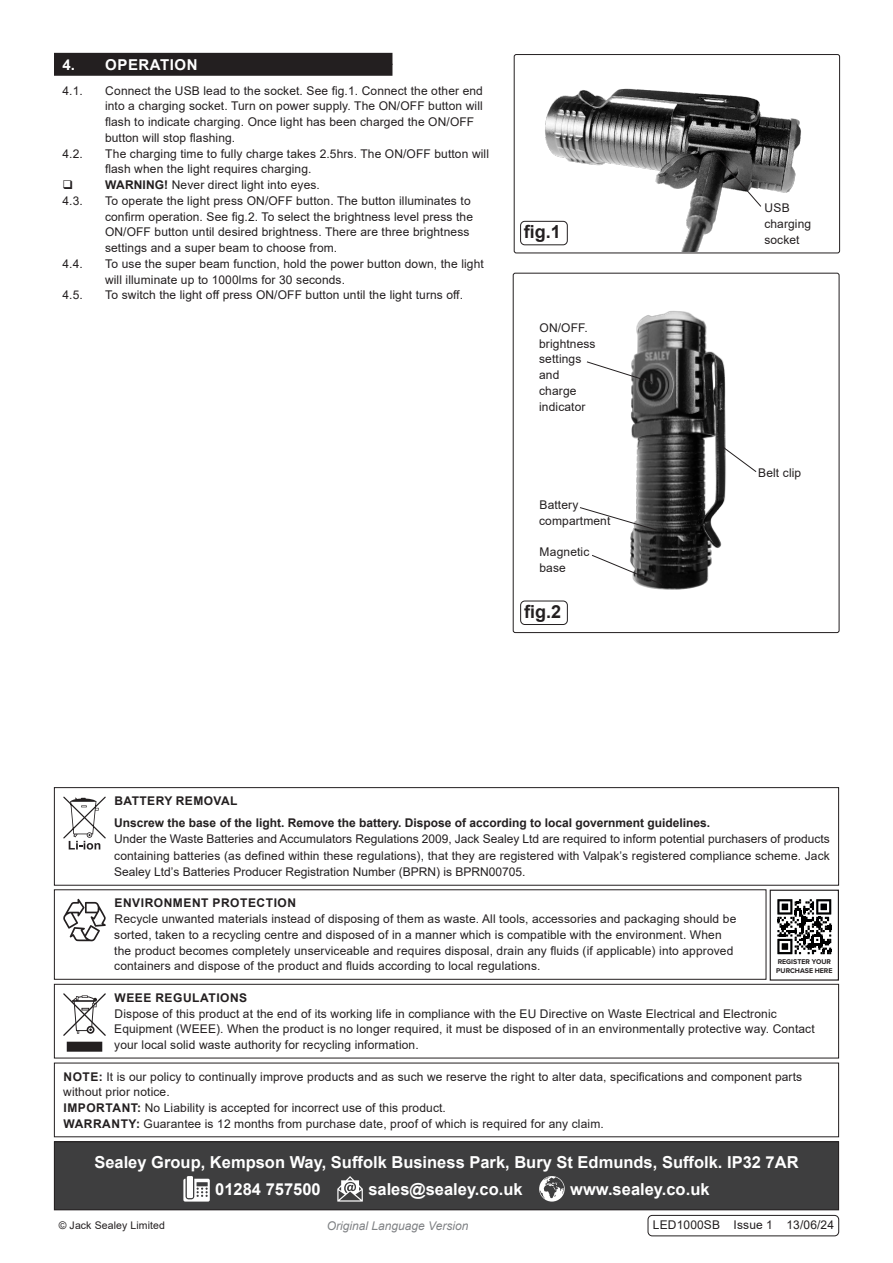
<style>
.page{position:relative;width:893px;height:1263px;background:#fff}
.page>*{position:absolute;margin:0;border:0;box-sizing:border-box;transform-origin:0 0}
.t1{font:700 18px "Arial";color:#231f20}
.t2{font:700 16.5px "Arial";color:#fff}
.t3{font:700 15px "Arial";letter-spacing:.035em;color:#fff}
.Body{font:12px/15.8px "Arial";letter-spacing:.01em;color:#231f20}
.Battery_Removal_Li-ion_Body{font:12px/16.5px "Arial";color:#231f20;text-align:justify}
.Body-2{font:700 12px "Arial";color:#231f20}
.Body-3{font:700 12px "Arial";letter-spacing:.045em;color:#231f20}
.t4{font:italic 12px "Arial";color:#808285}
.Body__Footer{font:12px "Arial";letter-spacing:.01em;color:#231f20}
.Battery_Removal_Li-ion_Header{font:700 12px "Arial";letter-spacing:.035em;color:#231f20}
.Body__Justified__7pt{font:10.5px "Arial";letter-spacing:.01em;color:#231f20}
.t5{font:700 7.2px/8.2px "Proxima Nova";color:#231f20}
.s1{font-weight:700}
</style>
<div class="page">
<div style="left:54px;top:64px;width:338px;height:12px;background:#231f20"></div>
<div style="left:54px;top:53px;width:338px;height:12px;background:#231f20"></div>
<img style="left:520px;top:88px;width:281px;height:163px">
<div style="left:514px;top:54px;width:326px;height:199px;border:1px solid #231f20;border-radius:2px"></div>
<div style="left:54px;top:787px;width:785px;height:98px;border:1px solid #231f20"></div>
<svg style="left:63px;top:797px;width:43px;height:53px"></svg>
<div style="left:54px;top:1142px;width:785px;height:68px;background:#3e3e3f"></div>
<svg style="left:183px;top:1179px;width:27px;height:22px"></svg>
<div style="left:187px;top:1176px;width:6px;height:22px;background:#fff"></div>
<svg style="left:337px;top:1176px;width:26px;height:25px"></svg>
<svg style="left:539px;top:1176px;width:26px;height:25px"></svg>
<div style="left:54px;top:1141px;width:785px;height:69px;border:1px solid #231f20"></div>
<div style="left:54px;top:984px;width:785px;height:74px;border:1px solid #231f20"></div>
<div style="left:68px;top:1042px;width:34px;height:9px;background:#231f20"></div>
<div style="left:67px;top:1042px;width:35px;height:10px;border:2px solid #231f20"></div>
<svg style="left:63px;top:993px;width:43px;height:43px"></svg>
<div style="left:54px;top:889px;width:712px;height:91px;border:1px solid #231f20"></div>
<svg style="left:63px;top:899px;width:43px;height:42px"></svg>
<div style="left:521px;top:221px;width:46px;height:24px;background:#fff;border-radius:4px"></div>
<div style="left:520px;top:221px;width:48px;height:24px;border:1px solid #231f20;border-radius:4px"></div>
<img style="left:563px;top:311px;width:163px;height:292px">
<div style="left:513px;top:273px;width:326px;height:360px;border:1px solid #231f20;border-radius:2px"></div>
<svg style="left:721px;top:446px;width:36px;height:27px"></svg>
<svg style="left:586px;top:361px;width:67px;height:22px"></svg>
<svg style="left:579px;top:507px;width:79px;height:24px"></svg>
<div style="left:520px;top:601px;width:48px;height:24px;border:1px solid #231f20;border-radius:4px"></div>
<svg style="left:591px;top:554px;width:72px;height:31px"></svg>
<div style="left:648px;top:1215px;width:191px;height:21px;border:1px solid #231f20;border-radius:4px"></div>
<svg style="left:777px;top:899px;width:55px;height:56px"></svg>
<svg style="left:777px;top:899px;width:54px;height:55px"></svg>
<div style="left:770px;top:890px;width:69px;height:90px;border:1px solid #231f20"></div>
<svg style="left:716px;top:155px;width:46px;height:52px"></svg>
<p class="t3" style="left:63px;top:54px;width:137px">4. OPERATION</p>
<p class="Body" style="left:63px;top:82px;width:22px">4.1.</p>
<p class="Body" style="left:105px;top:82px;width:379px">Connect the USB lead to the socket. See fig.1. Connect the other end into a charging socket. Turn on power supply. The ON/OFF button will flash to indicate charging. Once light has been charged the ON/OFF button will stop flashing.</p>
<p class="Body" style="left:63px;top:145px;width:22px">4.2.</p>
<p class="Body" style="left:105px;top:145px;width:385px">The charging time to fully charge takes 2.5hrs. The ON/OFF button will flash when the light requires charging.</p>
<p class="Body" style="left:105px;top:177px;width:216px"><span class="s1">WARNING!</span> Never direct light into eyes.</p>
<p class="Body" style="left:63px;top:193px;width:22px">4.3.</p>
<p class="Body" style="left:105px;top:193px;width:369px">To operate the light press ON/OFF button. The button illuminates to confirm operation. See fig.2. To select the brightness level press the ON/OFF button until desired brightness. There are three brightness settings and a super beam to choose from.</p>
<p class="Body" style="left:63px;top:256px;width:22px">4.4.</p>
<p class="Body" style="left:105px;top:256px;width:380px">To use the super beam function, hold the power button down, the light will illuminate up to 1000lms for 30 seconds.</p>
<p class="Body" style="left:63px;top:287px;width:22px">4.5.</p>
<p class="Body" style="left:105px;top:287px;width:359px">To switch the light off press ON/OFF button until the light turns off.</p>
<p class="t1" style="left:524px;top:219px;width:39px">fig.1</p>
<p class="Body" style="left:539px;top:320px;width:58px">ON/OFF. brightness settings and charge indicator</p>
<p class="Body" style="left:539px;top:497px;width:73px">Battery compartment</p>
<p class="Body" style="left:539px;top:544px;width:51px">Magnetic base</p>
<p class="t1" style="left:524px;top:598px;width:39px">fig.2</p>
<p class="Body" style="left:764px;top:200px;width:48px">USB charging socket</p>
<p class="Body" style="left:758px;top:465px;width:45px">Belt clip</p>
<p class="Battery_Removal_Li-ion_Header" style="left:114px;top:792px;width:125px">BATTERY REMOVAL</p>
<p class="Body-2" style="left:114px;top:814px;width:597px">Unscrew the base of the light. Remove the battery. Dispose of according to local government guidelines.</p>
<p class="Battery_Removal_Li-ion_Body" style="left:114px;top:831px;width:717px">Under the Waste Batteries and Accumulators Regulations 2009, Jack Sealey Ltd are required to inform potential purchasers of products containing batteries (as defined within these regulations), that they are registered with Valpak’s registered compliance scheme. Jack Sealey Ltd’s Batteries Producer Registration Number (BPRN) is BPRN00705.</p>
<p class="Body-3" style="left:114px;top:895px;width:183px">ENVIRONMENT PROTECTION</p>
<p class="Body" style="left:114px;top:911px;width:624px">Recycle unwanted materials instead of disposing of them as waste. All tools, accessories and packaging should be sorted, taken to a recycling centre and disposed of in a manner which is compatible with the environment. When the product becomes completely unserviceable and requires disposal, drain any fluids (if applicable) into approved containers and dispose of the product and fluids according to local regulations.</p>
<p class="t5" style="left:776px;top:958px;width:58px">REGISTER YOUR<br>PURCHASE HERE</p>
<p class="Body-3" style="left:114px;top:989px;width:134px">WEEE REGULATIONS</p>
<p class="Body" style="left:114px;top:1005px;width:702px">Dispose of this product at the end of its working life in compliance with the EU Directive on Waste Electrical and Electronic<br>Equipment (WEEE). When the product is no longer required, it must be disposed of in an environmentally protective way. Contact your local solid waste authority for recycling information.</p>
<p class="Body" style="left:63px;top:1068px;width:740px"><span class="s1">NOTE:</span> It is our policy to continually improve products and as such we reserve the right to alter data, specifications and component parts without prior notice.</p>
<p class="Body" style="left:63px;top:1100px;width:384px"><span class="s1">IMPORTANT:</span> No Liability is accepted for incorrect use of this product.</p>
<p class="Body" style="left:63px;top:1116px;width:542px"><span class="s1">WARRANTY:</span> Guarantee is 12 months from purchase date, proof of which is required for any claim.</p>
<p class="t2" style="left:94px;top:1151px;width:706px">Sealey Group, Kempson Way, Suffolk Business Park, Bury St Edmunds, Suffolk. IP32 7AR</p>
<p class="t2" style="left:215px;top:1178px;width:107px">01284 757500</p>
<p class="t2" style="left:368px;top:1178px;width:156px">sales@sealey.co.uk</p>
<p class="t2" style="left:570px;top:1178px;width:141px">www.sealey.co.uk</p>
<p class="Body__Justified__7pt" style="left:59px;top:1218px;width:108px">© Jack Sealey Limited</p>
<p class="t4" style="left:327px;top:1218px;width:143px">Original Language Version</p>
<p class="Body__Footer" style="left:653px;top:1216px;width:183px">LED1000SB Issue 1 13/06/24</p>
</div>
